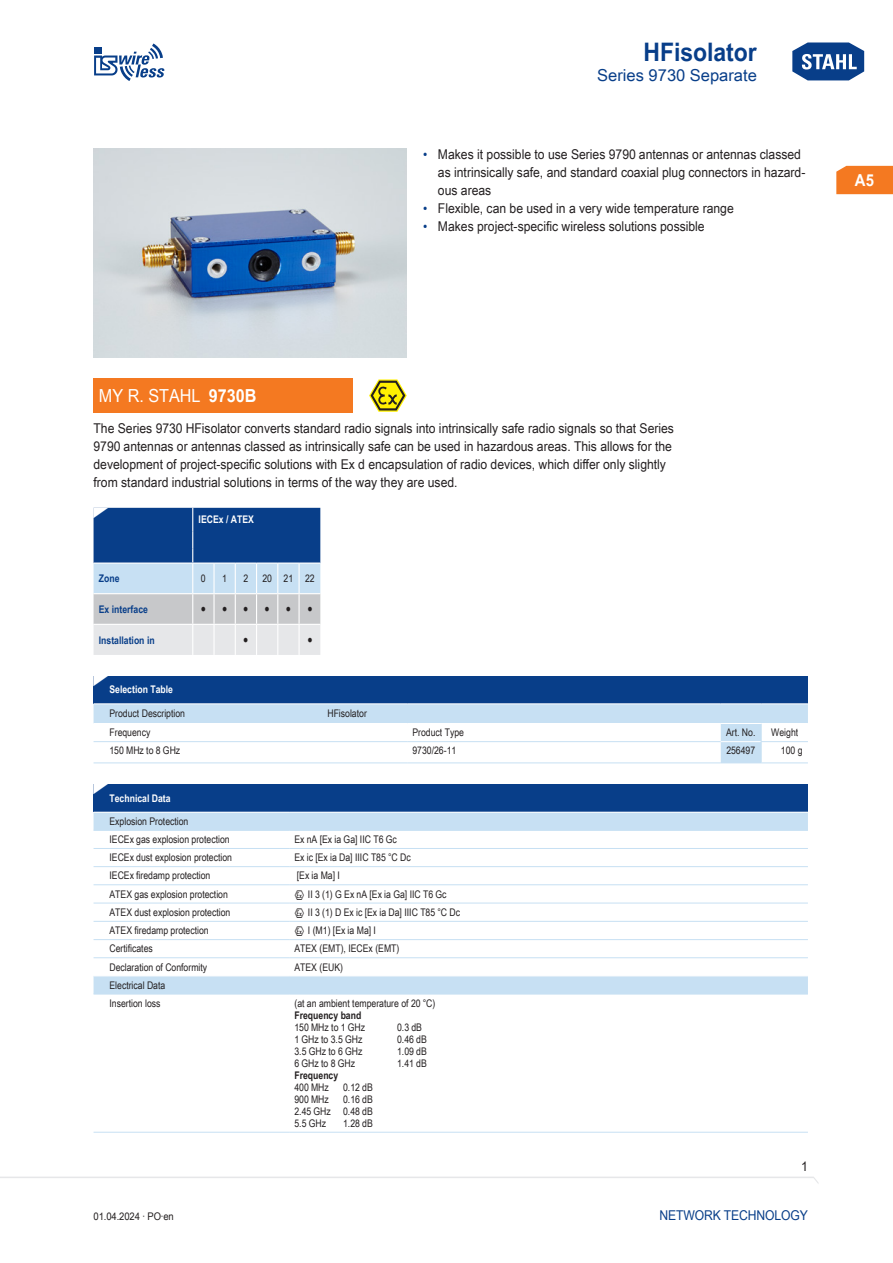
<style>
.page{position:relative;width:893px;height:1263px;background:#fff}
.page>*{position:absolute;margin:0;border:0;box-sizing:border-box;transform-origin:0 0}
.t1{font:700 25.5px "Arial Unicode MS";color:#083e89;scale:.9 1}
.TabHeader1stColumn{font:700 24px "Arial Unicode MS";color:#fff;scale:1.45 1}
.WebCode{font:18px "Arial Unicode MS";color:#fff;scale:.9 1}
.t2{font:16.5px "Arial Unicode MS";color:#083e89}
.t3{font:700 16.5px "Arial Unicode MS";color:#fff;scale:.9 1}
._00_Basic_ParaStyle{font:13.5px/18px "Arial Unicode MS";color:#231f20;scale:.9 1}
.t4{font:13.5px "Arial Unicode MS";letter-spacing:-.01em;color:#083e89;scale:.9 1}
.TabBodyLeft{font:10.5px "Arial Unicode MS";color:#231f20;scale:.83 1}
.TabBody1stColumn{font:10.5px "Arial Unicode MS";color:#231f20;scale:.83 1}
.TabBody1stColumnTitl{font:10.5px "Arial Unicode MS";color:#231f20;scale:.83 1}
.TabBodyCenter{font:10.5px "Arial Unicode MS";color:#231f20;scale:.83 1}
.TabBodyZone1stColumn{font:700 10.5px "Arial Unicode MS";color:#083e89;scale:.83 1}
.TabHeader1stColumn-2{font:700 10.5px "Arial Unicode MS";color:#fff;scale:.83 1}
.TabBodyLeft-2{font:700 10.5px "Arial Unicode MS";color:#231f20;scale:.83 1}
.TabBodyLeft-3{font:10.5px "Arial Unicode MS";color:#231f20;scale:.9 1}
.TabHeaderLeft{font:700 10.5px "Arial Unicode MS";color:#fff;scale:.83 1}
.TabBodyRight{font:10.5px "Arial Unicode MS";color:#231f20;scale:.83 1}
.s1{color:#083e89}
.s2{font-weight:700}
.s3{font-family:"STAHL Sonderzeichen"}
</style>
<div class="page">
<svg style="left:792px;top:42px;width:73px;height:39px"></svg>
<svg style="left:0;top:1176px;width:818px;height:7px"></svg>
<div style="left:836px;top:166px;width:57px;height:28px;background:#f47921"></div>
<img style="left:94px;top:149px;width:312px;height:208px">
<div style="left:94px;top:676px;width:714px;height:28px;background:#083e89"></div>
<hr style="left:94px;top:703px;width:313px;height:1px;background:#fff">
<hr style="left:407px;top:703px;width:314px;height:1px;background:#fff">
<hr style="left:721px;top:703px;width:40px;height:1px;background:#fff">
<hr style="left:761px;top:703px;width:47px;height:1px;background:#fff">
<svg style="left:94px;top:704px;width:714px;height:59px"></svg>
<svg style="left:94px;top:508px;width:226px;height:147px;background:#88a2c2"></svg>
<hr style="left:298px;top:625px;width:2px;height:30px;background:#fff">
<div style="left:94px;top:784px;width:714px;height:28px;background:#083e89"></div>
<svg style="left:94px;top:813px;width:714px;height:181px"></svg>
<hr style="left:94px;top:830px;width:195px;height:1px;background:#c7e0f3">
<hr style="left:289px;top:830px;width:519px;height:1px;background:#c7e0f3">
<hr style="left:94px;top:848px;width:195px;height:1px;background:#c7e0f3">
<hr style="left:289px;top:848px;width:519px;height:1px;background:#c7e0f3">
<hr style="left:94px;top:866px;width:195px;height:1px;background:#c7e0f3">
<hr style="left:289px;top:866px;width:519px;height:1px;background:#c7e0f3">
<hr style="left:94px;top:884px;width:195px;height:1px;background:#c7e0f3">
<hr style="left:289px;top:884px;width:519px;height:1px;background:#c7e0f3">
<hr style="left:94px;top:903px;width:195px;height:1px;background:#c7e0f3">
<hr style="left:289px;top:903px;width:519px;height:1px;background:#c7e0f3">
<hr style="left:94px;top:921px;width:195px;height:1px;background:#c7e0f3">
<hr style="left:289px;top:921px;width:519px;height:1px;background:#c7e0f3">
<hr style="left:94px;top:939px;width:195px;height:1px;background:#c7e0f3">
<hr style="left:289px;top:939px;width:519px;height:1px;background:#c7e0f3">
<hr style="left:94px;top:957px;width:195px;height:1px;background:#c7e0f3">
<hr style="left:289px;top:957px;width:519px;height:1px;background:#c7e0f3">
<hr style="left:94px;top:975px;width:195px;height:1px;background:#fff">
<hr style="left:289px;top:975px;width:519px;height:1px;background:#fff">
<hr style="left:94px;top:994px;width:195px;height:1px;background:#c7e0f3">
<hr style="left:94px;top:1132px;width:195px;height:1px;background:#c7e0f3">
<hr style="left:289px;top:994px;width:519px;height:1px;background:#c7e0f3">
<hr style="left:289px;top:1132px;width:519px;height:1px;background:#c7e0f3">
<svg style="left:94px;top:44px;width:70px;height:37px"></svg>
<div style="left:94px;top:378px;width:259px;height:34px;background:#f47921"></div>
<svg style="left:369px;top:379px;width:38px;height:33px"></svg>
<h1 class="t1" style="left:643px;top:33px;width:128px">HFisolator</h1>
<p class="t2" style="left:597px;top:63px;width:161px">Series 9730 Separate</p>
<p class="_00_Basic_ParaStyle" style="left:438px;top:144px;width:410px;text-indent:-15px"><span class="s1">•</span> Makes it possible to use Series 9790 antennas or antennas classed as intrinsically safe, and standard coaxial plug connectors in hazard&shy;ous areas</p>
<p class="_00_Basic_ParaStyle" style="left:423px;top:198px;width:347px"><span class="s1">•</span> Flexible, can be used in a very wide temperature range</p>
<p class="_00_Basic_ParaStyle" style="left:423px;top:216px;width:314px"><span class="s1">•</span> Makes project-specific wireless solutions possible</p>
<p class="t3" style="left:855px;top:168px;width:23px">A5</p>
<p class="WebCode" style="left:99px;top:382px;width:177px">MY R. STAHL <span class="s2">9730B</span></p>
<p class="_00_Basic_ParaStyle" style="left:94px;top:418px;width:646px">The Series 9730 HFisolator converts standard radio signals into intrinsically safe radio signals so that Series 9790 antennas or antennas classed as intrinsically safe can be used in hazardous areas. This allows for the development of project-specific solutions with Ex d encapsulation of radio devices, which differ only slightly from standard industrial solutions in terms of the way they are used.</p>
<p class="TabHeader1stColumn" style="left:90px;top:495px;width:16px">◤</p>
<p class="TabHeaderLeft" style="left:199px;top:512px;width:68px">IECEx / ATEX</p>
<p class="TabBodyZone1stColumn" style="left:99px;top:571px;width:26px">Zone</p>
<p class="TabBodyCenter" style="left:201px;top:571px;width:7px">0</p>
<p class="TabBodyCenter" style="left:222px;top:571px;width:7px">1</p>
<p class="TabBodyCenter" style="left:243px;top:571px;width:7px">2</p>
<p class="TabBodyCenter" style="left:262px;top:571px;width:13px">20</p>
<p class="TabBodyCenter" style="left:284px;top:571px;width:13px">21</p>
<p class="TabBodyCenter" style="left:305px;top:571px;width:13px">22</p>
<p class="TabBodyZone1stColumn" style="left:99px;top:601px;width:61px">Ex interface</p>
<p class="TabBodyCenter" style="left:201px;top:601px;width:8px">●</p>
<p class="TabBodyCenter" style="left:222px;top:601px;width:8px">●</p>
<p class="TabBodyCenter" style="left:243px;top:601px;width:8px">●</p>
<p class="TabBodyCenter" style="left:265px;top:601px;width:8px">●</p>
<p class="TabBodyCenter" style="left:286px;top:601px;width:8px">●</p>
<p class="TabBodyCenter" style="left:307px;top:601px;width:8px">●</p>
<p class="TabBodyZone1stColumn" style="left:99px;top:632px;width:69px">Installation in</p>
<p class="TabBodyCenter" style="left:243px;top:632px;width:8px">●</p>
<p class="TabBodyCenter" style="left:307px;top:632px;width:8px">●</p>
<p class="TabHeader1stColumn" style="left:90px;top:664px;width:16px">◤</p>
<p class="TabHeader1stColumn-2" style="left:109px;top:682px;width:78px">Selection Table</p>
<p class="TabBody1stColumnTitl" style="left:109px;top:705px;width:93px">Product Description</p>
<p class="TabBody1stColumnTitl" style="left:327px;top:705px;width:49px">HFisolator</p>
<p class="TabBody1stColumnTitl" style="left:109px;top:725px;width:51px">Frequency</p>
<p class="TabBodyLeft" style="left:412px;top:725px;width:64px">Product Type</p>
<p class="TabBodyCenter" style="left:726px;top:725px;width:37px">Art. No.</p>
<p class="TabBodyCenter" style="left:771px;top:725px;width:34px">Weight</p>
<p class="TabBody1stColumnTitl" style="left:109px;top:743px;width:87px">150 MHz to 8 GHz</p>
<p class="TabBodyLeft" style="left:412px;top:743px;width:54px">9730/26-11</p>
<p class="TabBodyCenter" style="left:726px;top:743px;width:36px">256497</p>
<p class="TabBodyRight" style="left:781px;top:743px;width:28px">100 g</p>
<p class="TabHeader1stColumn" style="left:90px;top:772px;width:16px">◤</p>
<p class="TabHeader1stColumn-2" style="left:109px;top:790px;width:75px">Technical Data</p>
<p class="TabBody1stColumn" style="left:109px;top:814px;width:97px">Explosion Protection</p>
<p class="TabBody1stColumn" style="left:109px;top:832px;width:146px">IECEx gas explosion protection</p>
<p class="TabBodyLeft" style="left:294px;top:832px;width:125px">Ex nA [Ex ia Ga] IIC T6 Gc</p>
<p class="TabBody1stColumn" style="left:109px;top:850px;width:149px">IECEx dust explosion protection</p>
<p class="TabBodyLeft" style="left:294px;top:850px;width:142px">Ex ic [Ex ia Da] IIIC T85 °C Dc</p>
<p class="TabBody1stColumn" style="left:109px;top:868px;width:123px">IECEx firedamp protection</p>
<p class="TabBodyLeft" style="left:297px;top:868px;width:53px">[Ex ia Ma] I</p>
<p class="TabBody1stColumn" style="left:109px;top:886px;width:144px">ATEX gas explosion protection</p>
<p class="TabBodyLeft" style="left:294px;top:886px;width:185px"><span class="s3">E</span> II 3 (1) G Ex nA [Ex ia Ga] IIC T6 Gc</p>
<p class="TabBody1stColumn" style="left:109px;top:904px;width:147px">ATEX dust explosion protection</p>
<p class="TabBodyLeft" style="left:294px;top:905px;width:201px"><span class="s3">E</span> II 3 (1) D Ex ic [Ex ia Da] IIIC T85 °C Dc</p>
<p class="TabBody1stColumn" style="left:109px;top:923px;width:121px">ATEX firedamp protection</p>
<p class="TabBodyLeft" style="left:294px;top:923px;width:100px"><span class="s3">E</span> I (M1) [Ex ia Ma] I</p>
<p class="TabBody1stColumn" style="left:109px;top:941px;width:54px">Certificates</p>
<p class="TabBodyLeft" style="left:294px;top:941px;width:128px">ATEX (EMT), IECEx (EMT)</p>
<p class="TabBody1stColumn" style="left:109px;top:959px;width:119px">Declaration of Conformity</p>
<p class="TabBodyLeft" style="left:294px;top:959px;width:60px">ATEX (EUK)</p>
<p class="TabBody1stColumn" style="left:109px;top:977px;width:69px">Electrical Data</p>
<p class="TabBody1stColumn" style="left:109px;top:995px;width:63px">Insertion loss</p>
<p class="TabBodyLeft" style="left:294px;top:995px;width:171px">(at an ambient temperature of 20 °C)</p>
<p class="TabBodyLeft-2" style="left:294px;top:1007px;width:82px">Frequency band</p>
<p class="TabBodyLeft" style="left:294px;top:1019px;width:87px">150 MHz to 1 GHz</p>
<p class="TabBodyLeft" style="left:397px;top:1019px;width:31px">0.3 dB</p>
<p class="TabBodyLeft" style="left:294px;top:1031px;width:83px">1 GHz to 3.5 GHz</p>
<p class="TabBodyLeft" style="left:397px;top:1031px;width:37px">0.46 dB</p>
<p class="TabBodyLeft" style="left:294px;top:1043px;width:83px">3.5 GHz to 6 GHz</p>
<p class="TabBodyLeft" style="left:397px;top:1043px;width:37px">1.09 dB</p>
<p class="TabBodyLeft" style="left:294px;top:1055px;width:75px">6 G Hz to 8 G Hz</p>
<p class="TabBodyLeft" style="left:397px;top:1055px;width:37px">1.41 dB</p>
<p class="TabBodyLeft-2" style="left:294px;top:1067px;width:54px">Frequency</p>
<p class="TabBodyLeft" style="left:294px;top:1079px;width:43px">400 MHz</p>
<p class="TabBodyLeft" style="left:343px;top:1079px;width:37px">0.12 dB</p>
<p class="TabBodyLeft" style="left:294px;top:1091px;width:43px">900 MHz</p>
<p class="TabBodyLeft" style="left:343px;top:1091px;width:37px">0.16 dB</p>
<p class="TabBodyLeft" style="left:294px;top:1103px;width:96px">2.45 GHz 0.48 dB</p>
<p class="TabBodyLeft" style="left:294px;top:1115px;width:39px">5.5 GHz</p>
<p class="TabBodyLeft" style="left:343px;top:1115px;width:37px">1.28 dB</p>
<p class="_00_Basic_ParaStyle" style="left:801px;top:1157px;width:9px">1</p>
<p class="TabBodyLeft-3" style="left:94px;top:1208px;width:91px">01.04.2024 · PO·en</p>
<p class="t4" style="left:659px;top:1205px;width:109px">Network Techno</p>
<p class="t4" style="left:774px;top:1205px;width:39px">logy</p>
</div>
